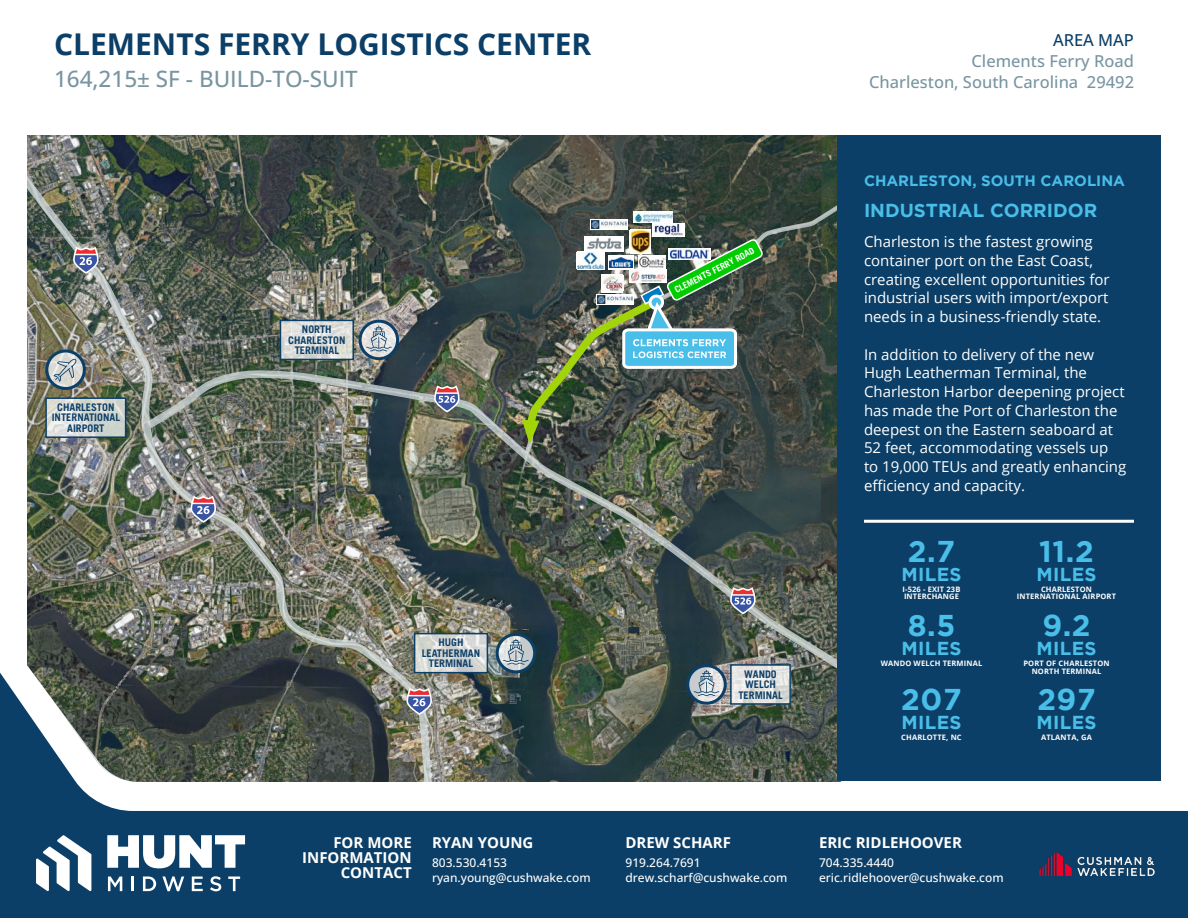
<style>
.page{position:relative;width:1188px;height:918px;background:#fff}
.page>*{position:absolute;margin:0;border:0;box-sizing:border-box;transform-origin:0 0}
.t1{font:700 30px "Open Sans";color:#0c3f67}
.Callout_Bck_Page_Copy{font:700 30px "Gotham";letter-spacing:.02em;color:#49bee8}
.t2{font:500 22.5px "Open Sans";color:#7895a1}
.Callout_Bck_Page_Copy-2{font:700 18.75px "Gotham";letter-spacing:.02em;color:#49bee8}
.Callout_Bck_Page_Copy-3{font:700 18.75px "Gotham";color:#49bee8}
.t3{font:500 16.5px/21px "Open Sans";color:#7895a1;text-align:right}
.t4{font:500 16.5px "Open Sans";color:#0c3f67}
.t5{font:15px/18.8px "Open Sans";color:#fff}
.t6{font:700 15px/15px "Open Sans";color:#fff;text-align:right}
.t7{font:700 15px "Gotham";color:#49bee8}
.t8{font:500 12px/15px "Open Sans";color:#fff}
.t9{font:700 10.5px "Trade Gothic LT Pro";color:#0c3f67}
.t10{font:700 9px "Trade Gothic LT Pro";color:#fff}
.Callout_Bck_Page_Copy-4{font:700 7.5px "Open Sans";letter-spacing:.02em;color:#fff}
</style>
<div class="page">
<svg style="left:0;top:672px;width:1188px;height:246px;fill:#0c3f67"></svg>
<svg style="left:36px;top:835px;width:55px;height:56px"></svg>
<svg style="left:107px;top:835px;width:138px;height:33px"></svg>
<svg style="left:108px;top:877px;width:14px;height:14px"></svg>
<hr style="left:131px;top:877px;width:3px;height:14px;background:#fff">
<svg style="left:143px;top:877px;width:13px;height:14px"></svg>
<svg style="left:162px;top:876px;width:22px;height:15px"></svg>
<svg style="left:192px;top:877px;width:11px;height:14px"></svg>
<svg style="left:210px;top:876px;width:11px;height:15px"></svg>
<svg style="left:228px;top:877px;width:12px;height:14px"></svg>
<img style="left:1031px;top:844px;width:130px;height:42px">
<img style="left:27px;top:135px;width:814px;height:647px">
<svg style="left:523px;top:200px;width:314px;height:169px;background:#3e4941"></svg>
<img style="left:433px;top:369px;width:404px;height:304px">
<img style="left:18px;top:172px;width:415px;height:613px">
<svg style="left:434px;top:385px;width:26px;height:27px"></svg>
<svg style="left:73px;top:247px;width:26px;height:27px"></svg>
<svg style="left:730px;top:587px;width:26px;height:27px"></svg>
<div style="left:837px;top:135px;width:324px;height:646px;background:#0c3f67"></div>
<hr style="left:864px;top:520px;width:270px;height:3px;background:#fff">
<svg style="left:630px;top:229px;width:21px;height:2px"></svg>
<img style="left:630px;top:231px;width:21px;height:7px">
<img style="left:653px;top:223px;width:31px;height:14px">
<img style="left:585px;top:236px;width:39px;height:2px">
<svg style="left:591px;top:220px;width:37px;height:10px"></svg>
<img style="left:592px;top:221px;width:35px;height:8px">
<img style="left:634px;top:212px;width:39px;height:11px">
<svg style="left:283px;top:323px;width:68px;height:34px;background:#dededb"></svg>
<div style="left:280px;top:320px;width:74px;height:40px;border:2px solid #0c3f67"></div>
<svg style="left:417px;top:636px;width:68px;height:34px;background:#d9d9d6"></svg>
<div style="left:414px;top:633px;width:74px;height:40px;border:2px solid #0c3f67"></div>
<svg style="left:733px;top:667px;width:55px;height:35px;background:#e3e3e1"></svg>
<div style="left:730px;top:664px;width:61px;height:41px;border:2px solid #0c3f67"></div>
<svg style="left:48px;top:400px;width:75px;height:35px;background:#dadcd7"></svg>
<div style="left:45px;top:397px;width:81px;height:41px;border:2px solid #0c3f67"></div>
<svg style="left:360px;top:321px;width:38px;height:38px"></svg>
<div style="left:359px;top:320px;width:40px;height:40px;border:3px solid #0c3f67;border-radius:50%"></div>
<svg style="left:366px;top:325px;width:26px;height:26px"></svg>
<svg style="left:47px;top:351px;width:37px;height:37px"></svg>
<div style="left:45px;top:349px;width:41px;height:41px;border:3px solid #0c3f67;border-radius:50%"></div>
<svg style="left:54px;top:359px;width:23px;height:23px"></svg>
<svg style="left:497px;top:634px;width:38px;height:38px"></svg>
<div style="left:496px;top:633px;width:40px;height:40px;border:3px solid #0c3f67;border-radius:50%"></div>
<svg style="left:503px;top:639px;width:26px;height:26px"></svg>
<svg style="left:688px;top:666px;width:37px;height:37px"></svg>
<div style="left:686px;top:664px;width:41px;height:41px;border:3px solid #0c3f67;border-radius:50%"></div>
<svg style="left:694px;top:670px;width:25px;height:26px"></svg>
<svg style="left:190px;top:496px;width:26px;height:27px"></svg>
<svg style="left:406px;top:688px;width:26px;height:27px"></svg>
<img style="left:522px;top:238px;width:242px;height:206px">
<div style="left:13px;top:174px;width:14px;height:15px;background:#fff"></div>
<div style="left:419px;top:782px;width:16px;height:14px;background:#fff"></div>
<h1 class="t1" style="left:54px;top:23px;width:539px">CLEMENTS FERRY LOGISTICS CENTER</h1>
<h2 class="t2" style="left:54px;top:64px;width:305px">164,215± SF - BUILD-TO-SUIT</h2>
<p class="t9" style="left:57px;top:401px;width:59px">CHARLESTON</p>
<p class="t9" style="left:52px;top:411px;width:70px">INTERNATIONAL</p>
<p class="t9" style="left:67px;top:422px;width:39px">AIRPORT</p>
<p class="t9" style="left:302px;top:323px;width:31px">NORTH</p>
<p class="t9" style="left:288px;top:334px;width:59px">CHARLESTON</p>
<p class="t9" style="left:295px;top:344px;width:46px">TERMINAL</p>
<p class="t9" style="left:438px;top:636px;width:27px">HUGH</p>
<p class="t9" style="left:422px;top:647px;width:60px">LEATHERMAN</p>
<p class="t9" style="left:429px;top:657px;width:46px">TERMINAL</p>
<p class="t10" style="left:673px;top:285px;width:90px;rotate:-27deg">CLEMENTS FERRY ROAD</p>
<p class="t9" style="left:744px;top:668px;width:34px">WANDO</p>
<p class="t9" style="left:745px;top:678px;width:32px">WELCH</p>
<p class="t9" style="left:738px;top:689px;width:46px">TERMINAL</p>
<p class="t4" style="left:1053px;top:28px;width:82px">AREA MAP</p>
<p class="t3" style="left:869px;top:50px;width:267px">Clements Ferry Road<br>Charleston, South Carolina 29492</p>
<p class="t7" style="left:864px;top:172px;width:263px">CHARLESTON, SOUTH CAROLINA</p>
<p class="Callout_Bck_Page_Copy-3" style="left:864px;top:200px;width:235px">INDUSTRIAL CORRIDOR</p>
<p class="t5" style="left:864px;top:232px;width:247px">Charleston is the fastest growing container port on the East Coast, creating excellent opportunities for industrial users with import/export needs in a business-friendly state.</p>
<p class="t5" style="left:864px;top:345px;width:264px">In addition to delivery of the new Hugh Leatherman Terminal, the Charleston Harbor deepening project has made the Port of Charleston the deepest on the Eastern seaboard at 52 feet, accommodating vessels up to 19,000 TEUs and greatly enhancing efficiency and capacity.</p>
<p class="Callout_Bck_Page_Copy" style="left:908px;top:534px;width:49px">2.7</p>
<p class="Callout_Bck_Page_Copy-2" style="left:901px;top:563px;width:62px">MILES</p>
<p class="Callout_Bck_Page_Copy-4" style="left:903px;top:584px;width:59px">I-526 - EXIT 23B</p>
<p class="Callout_Bck_Page_Copy-4" style="left:904px;top:591px;width:56px">INTERCHANGE</p>
<p class="Callout_Bck_Page_Copy" style="left:908px;top:608px;width:49px">8.5</p>
<p class="Callout_Bck_Page_Copy-2" style="left:901px;top:637px;width:62px">MILES</p>
<p class="Callout_Bck_Page_Copy-4" style="left:881px;top:658px;width:103px">WANDO WELCH TERMINAL</p>
<p class="Callout_Bck_Page_Copy" style="left:901px;top:682px;width:62px">207</p>
<p class="Callout_Bck_Page_Copy-2" style="left:901px;top:712px;width:62px">MILES</p>
<p class="Callout_Bck_Page_Copy-4" style="left:901px;top:732px;width:62px">CHARLOTTE, NC</p>
<p class="Callout_Bck_Page_Copy" style="left:1039px;top:534px;width:56px">11.2</p>
<p class="Callout_Bck_Page_Copy-2" style="left:1036px;top:563px;width:62px">MILES</p>
<p class="Callout_Bck_Page_Copy-4" style="left:1041px;top:584px;width:52px">CHARLESTON</p>
<p class="Callout_Bck_Page_Copy-4" style="left:1017px;top:591px;width:101px">INTERNATIONAL AIRPORT</p>
<p class="Callout_Bck_Page_Copy" style="left:1042px;top:608px;width:50px">9.2</p>
<p class="Callout_Bck_Page_Copy-2" style="left:1036px;top:637px;width:62px">MILES</p>
<p class="Callout_Bck_Page_Copy-4" style="left:1023px;top:658px;width:88px">PORT OF CHARLESTON</p>
<p class="Callout_Bck_Page_Copy-4" style="left:1032px;top:666px;width:71px">NORTH TERMINAL</p>
<p class="Callout_Bck_Page_Copy" style="left:1037px;top:682px;width:60px">297</p>
<p class="Callout_Bck_Page_Copy-2" style="left:1036px;top:712px;width:62px">MILES</p>
<p class="Callout_Bck_Page_Copy-4" style="left:1041px;top:732px;width:52px">ATLANTA, GA</p>
<p class="t6" style="left:302px;top:835px;width:111px">FOR MORE<br>INFORMATION<br>CONTACT</p>
<p class="t6" style="left:432px;top:835px;width:103px">RYAN YOUNG</p>
<p class="t8" style="left:432px;top:855px;width:160px">803.530.4153 ryan.young@cushwake.com</p>
<p class="t6" style="left:626px;top:835px;width:107px">DREW SCHARF</p>
<p class="t8" style="left:626px;top:855px;width:164px">919.264.7691 drew.scharf@cushwake.com</p>
<p class="t6" style="left:819px;top:835px;width:144px">ERIC RIDLEHOOVER</p>
<p class="t8" style="left:819px;top:855px;width:186px">704.335.4440 eric.ridlehoover@cushwake.com</p>
</div>
